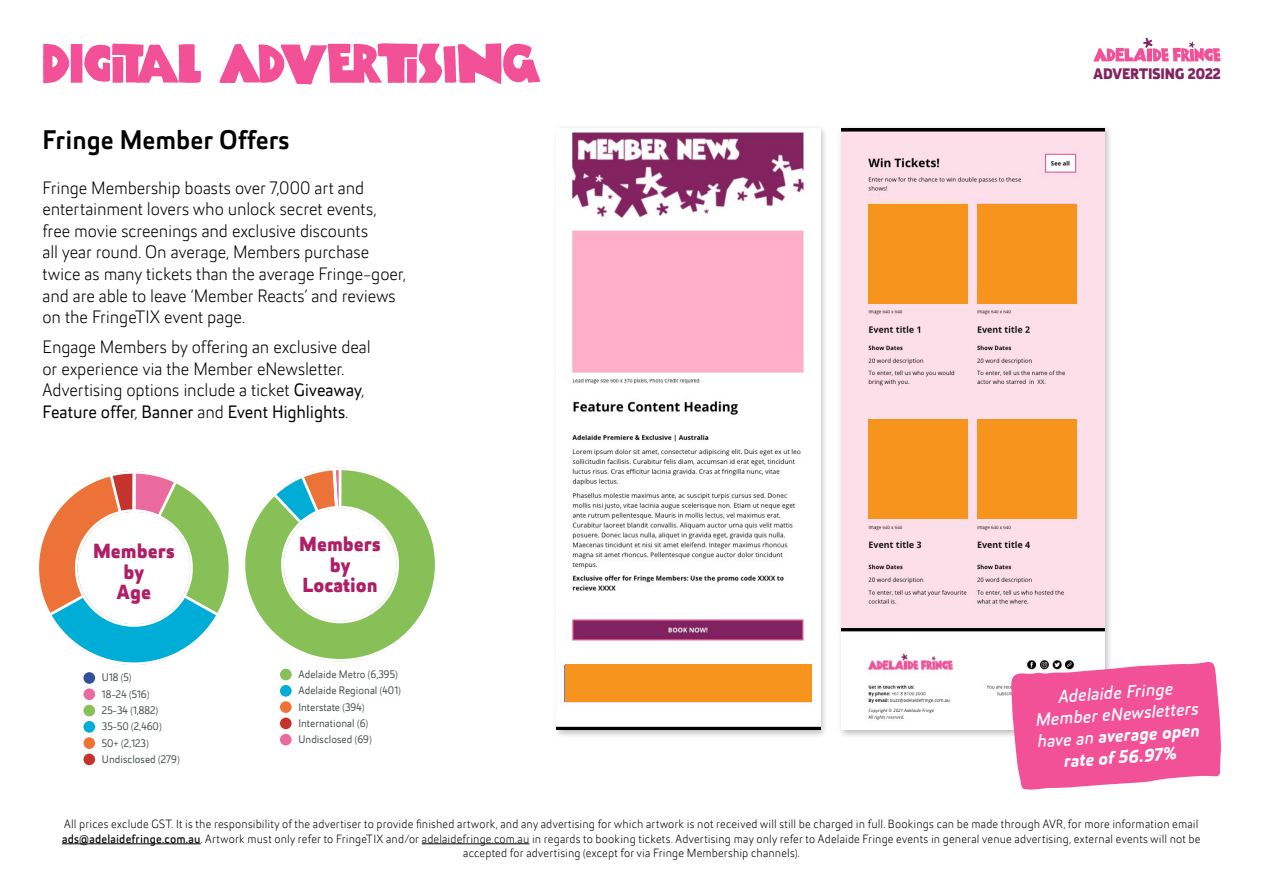
<style>
.page{position:relative;width:1263px;height:893px;background:#fff}
.page>*{position:absolute;margin:0;border:0;box-sizing:border-box;transform-origin:0 0}
.t1{font:51px "Kokoschka";letter-spacing:.01em;color:#f25197}
.t2{font:500 27px "Helia Core";color:#000}
.t3{font:900 20.55px/20.5px "Helia Core";color:#ae1f65;text-align:center}
.t4{font:300 18px/21.6px "Helia Core";letter-spacing:-.005em;color:#000}
.t5{font:italic 18px/21.6px "Helia Core";color:#fff;text-align:center}
.t6{font:900 15.3px "Helia Core";letter-spacing:-.01em;color:#81245f}
.t7{font:300 12px/14.4px "Helia Core";letter-spacing:.015em;color:#000;text-align:center}
.t8{font:10.95px/16.4px "Helia Core";color:#444c4c}
.s1{font-weight:400}
.s2{font-weight:700}
</style>
<div class="page">
<hr style="left:62px;top:843px;width:139px;height:1px;background:#000">
<hr style="left:422px;top:843px;width:107px;height:1px;background:#000">
<svg style="left:1093px;top:38px;width:127px;height:24px"></svg>
<div style="left:553px;top:125px;width:275px;height:613px;background:#000;opacity:.25"></div>
<img style="left:557px;top:128px;width:263px;height:602px">
<div style="left:565px;top:664px;width:246px;height:38px;background:#f7941e"></div>
<div style="left:837px;top:125px;width:276px;height:613px;background:#000;opacity:.25"></div>
<img style="left:841px;top:128px;width:263px;height:602px">
<div style="left:868px;top:204px;width:99px;height:99px;background:#f7941e"></div>
<div style="left:977px;top:204px;width:99px;height:99px;background:#f7941e"></div>
<div style="left:868px;top:419px;width:99px;height:99px;background:#f7941e"></div>
<div style="left:977px;top:419px;width:99px;height:99px;background:#f7941e"></div>
<svg style="left:245px;top:467px;width:190px;height:205px"></svg>
<div style="left:280px;top:669px;width:12px;height:11px;background:#87c056;border-radius:50%"></div>
<div style="left:280px;top:685px;width:12px;height:12px;background:#00add6;border-radius:50%"></div>
<div style="left:280px;top:701px;width:12px;height:12px;background:#ec7237;border-radius:50%"></div>
<div style="left:280px;top:718px;width:12px;height:11px;background:#c4342d;border-radius:50%"></div>
<div style="left:280px;top:734px;width:12px;height:11px;background:#eb6b9f;border-radius:50%"></div>
<svg style="left:39px;top:471px;width:190px;height:194px"></svg>
<div style="left:83px;top:672px;width:12px;height:12px;background:#30509a;border-radius:50%"></div>
<div style="left:83px;top:688px;width:12px;height:12px;background:#eb6b9f;border-radius:50%"></div>
<div style="left:83px;top:705px;width:12px;height:11px;background:#87c056;border-radius:50%"></div>
<div style="left:83px;top:721px;width:12px;height:12px;background:#00add6;border-radius:50%"></div>
<div style="left:83px;top:737px;width:12px;height:12px;background:#ec7237;border-radius:50%"></div>
<div style="left:83px;top:754px;width:12px;height:11px;background:#c4342d;border-radius:50%"></div>
<svg style="left:1011px;top:662px;width:210px;height:128px;background:#f165a2"></svg>
<h1 class="t1" style="left:43px;top:33px;width:498px">DIGITAL ADVERTISING</h1>
<h2 class="t2" style="left:43px;top:121px;width:249px">Fringe Member Offers</h2>
<p class="t4" style="left:43px;top:176px;width:365px">Fringe Membership boasts over 7,000 art and entertainment lovers who unlock secret events, free movie screenings and exclusive discounts<br>all year round. On average, Members purchase twice as many tickets than the average Fringe-goer, and are able to leave ‘Member Reacts’ and reviews on the FringeTIX event page.</p>
<h3 class="t4" style="left:43px;top:336px;width:330px">Engage Members by offering an exclusive deal or experience via the Member eNewsletter.<br>Advertising options include a ticket <span class="s1">Giveaway</span>, <span class="s1">Feature offer</span>, <span class="s1">Banner</span> and <span class="s1">Event Highlights</span>.</h3>
<h3 class="t3" style="left:93px;top:541px;width:83px">Members by<br>Age</h3>
<p class="t8" style="left:102px;top:669px;width:79px">U18 (5)<br>18-24 (516)<br>25-34 (1,882)<br>35-50 (2,460)<br>50+ (2,123)<br>Undisclosed (279)</p>
<h3 class="t3" style="left:299px;top:534px;width:83px">Members by<br>Location</h3>
<p class="t8" style="left:298px;top:666px;width:104px">Adelaide Metro (6,395)<br>Adelaide Regional (401)<br>Interstate (394)<br>International (6)<br>Undisclosed (69)</p>
<p class="t6" style="left:1093px;top:63px;width:129px">ADVERTISING 2022</p>
<h3 class="t5" style="left:1033px;top:687px;width:164px;rotate:-4deg">Adelaide Fringe<br>Member eNewsletters have an <span class="s2">average open rate of 56.97%</span></h3>
<p class="t7" style="left:62px;top:817px;width:1140px">All prices exclude GST. It is the responsibility of the advertiser to provide finished artwork, and any advertising for which artwork is not received will still be charged in full. Bookings can be made through AVR, for more information email <span class="s1">ads@adelaidefringe.com.au</span>. Artwork must only refer to FringeTIX and/or adelaidefringe.com.au in regards to booking tickets. Advertising may only refer to Adelaide Fringe events in general venue advertising, external events will not be accepted for advertising (except for via Fringe Membership channels).</p>
</div>
